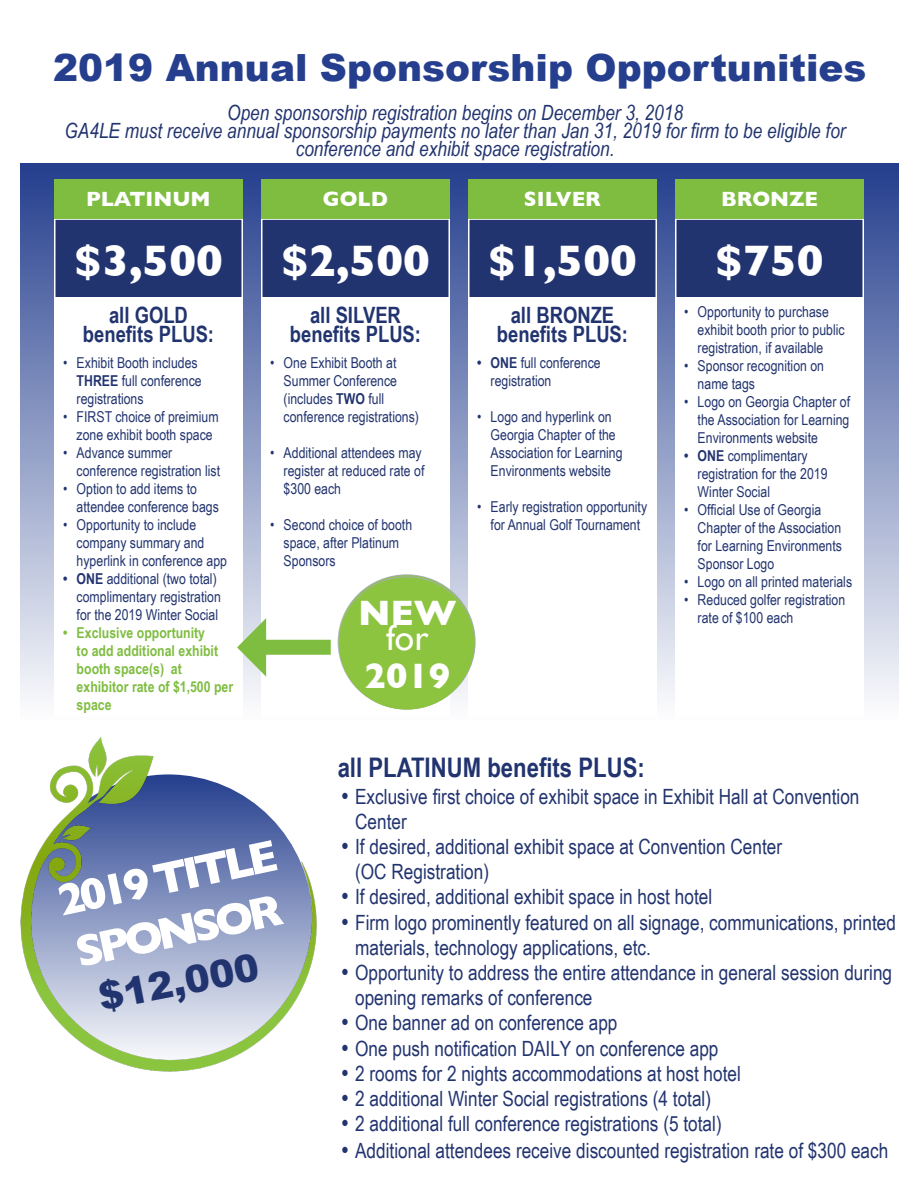
<style>
.page{position:relative;width:918px;height:1188px;background:#fff}
.page>*{position:absolute;margin:0;border:0;box-sizing:border-box;transform-origin:0 0}
.t1{font:700 45px/54px "Gill Sans";color:#fff}
.t2{font:900 37.5px "Arial";color:#253f8e}
.t3{font:900 37.5px "Arial";color:#22346f}
.t4{font:700 36px "Gill Sans";color:#fff}
.t5{font:36px "Gill Sans";color:#fff}
.t6{font:700 27px "Arial Narrow";color:#22346f}
.t7{font:700 22.5px/19.5px "Arial Narrow";color:#22346f;text-align:center}
.t8{font:21px/25.2px "Arial Narrow";color:#22346f}
.t9{font:italic 21px/18px "Arial Narrow";color:#22346f;text-align:center}
.t10{font:700 21px "Gill Sans";color:#fff}
.t11{font:15px/18px "Arial Narrow";color:#22346f}
.t12{font:700 15px/18px "Arial Narrow";color:#7fbd41}
.s1{font-weight:700}
.s2{font-weight:700;font-size:22.5px}
</style>
<div class="page">
<div style="left:21px;top:164px;width:878px;height:556px;background:linear-gradient(to bottom,#243e8d,#fcfcfd)"></div>
<div style="left:55px;top:219px;width:187px;height:84px;background:#22346f"></div>
<div style="left:54px;top:218px;width:189px;height:86px;border:2px solid #fff"></div>
<div style="left:262px;top:219px;width:187px;height:84px;background:#22346f"></div>
<div style="left:261px;top:218px;width:189px;height:86px;border:2px solid #fff"></div>
<div style="left:469px;top:219px;width:187px;height:82px;background:#22346f"></div>
<div style="left:468px;top:218px;width:189px;height:84px;border:2px solid #fff"></div>
<div style="left:676px;top:219px;width:187px;height:84px;background:#22346f"></div>
<div style="left:675px;top:218px;width:189px;height:86px;border:2px solid #fff"></div>
<div style="left:54px;top:179px;width:189px;height:39px;background:#7fbd41"></div>
<div style="left:261px;top:179px;width:189px;height:39px;background:#7fbd41"></div>
<div style="left:468px;top:179px;width:189px;height:39px;background:#7fbd41"></div>
<div style="left:675px;top:179px;width:189px;height:39px;background:#7fbd41"></div>
<div style="left:54px;top:298px;width:189px;height:419px;background:#fff"></div>
<div style="left:261px;top:298px;width:189px;height:419px;background:#fff"></div>
<div style="left:468px;top:298px;width:189px;height:419px;background:#fff"></div>
<div style="left:675px;top:298px;width:189px;height:419px;background:#fff"></div>
<div style="left:264px;top:640px;width:67px;height:15px;background:#7fbd41"></div>
<svg style="left:237px;top:618px;width:29px;height:59px"></svg>
<svg style="left:338px;top:574px;width:138px;height:136px"></svg>
<img style="left:20px;top:737px;width:297px;height:335px">
<p class="t2" style="left:53px;top:40px;width:815px">2019 Annual Sponsorship Opportunities</p>
<p class="t9" style="left:227px;top:103px;width:457px">Open sponsorship registration begins on December 3, 2018</p>
<p class="t9" style="left:65px;top:121px;width:783px">GA4LE must receive annual sponsorship payments no later than Jan 31, 2019 for firm to be eligible for conference and exhibit space registration.</p>
<p class="t10" style="left:86px;top:182px;width:126px">PLATINUM</p>
<p class="t10" style="left:323px;top:182px;width:67px">GOLD</p>
<p class="t10" style="left:524px;top:182px;width:79px">SILVER</p>
<p class="t10" style="left:721px;top:182px;width:98px">BRONZE</p>
<p class="t1" style="left:74px;top:233px;width:150px">$3,500</p>
<p class="t1" style="left:281px;top:233px;width:150px">$2,500</p>
<p class="t1" style="left:488px;top:232px;width:150px">$1,500</p>
<p class="t1" style="left:715px;top:233px;width:110px">$750</p>
<p class="t7" style="left:109px;top:304px;width:80px">all GOLD</p>
<p class="t7" style="left:83px;top:324px;width:133px">benefits PLUS:</p>
<p class="t11" style="left:77px;top:353px;width:127px;text-indent:-14px">• Exhibit Booth includes<br><span class="s1">THREE</span> full conference registrations</p>
<p class="t11" style="left:63px;top:407px;width:157px;text-align:center">• FIRST choice of preimium zone exhibit booth space</p>
<p class="t11" style="left:77px;top:443px;width:145px;text-indent:-14px">• Advance summer conference registration list</p>
<p class="t11" style="left:77px;top:479px;width:144px;text-indent:-14px">• Option to add items to attendee conference bags</p>
<p class="t11" style="left:77px;top:515px;width:152px;text-indent:-14px">• Opportunity to include company summary and hyperlink in conference app</p>
<p class="t11" style="left:77px;top:569px;width:146px;text-indent:-14px"><span class="s1">• ONE</span> additional (two total) complimentary registration for the 2019 Winter Social</p>
<p class="t12" style="left:77px;top:623px;width:158px;text-indent:-14px">• Exclusive opportunity<br>to add additional exhibit booth space(s) at exhibitor rate of $1,500 per space</p>
<p class="t7" style="left:310px;top:304px;width:92px">all SILVER</p>
<p class="t7" style="left:290px;top:324px;width:133px">benefits PLUS:</p>
<p class="t11" style="left:284px;top:353px;width:137px;text-indent:-14px">• One Exhibit Booth at<br>Summer Conference (includes <span class="s1">TWO</span> full conference registrations)</p>
<p class="t11" style="left:284px;top:443px;width:142px;text-indent:-14px">• Additional attendees may register at reduced rate of $300 each</p>
<p class="t11" style="left:284px;top:515px;width:130px;text-indent:-14px">• Second choice of booth space, after Platinum<br>Sponsors</p>
<p class="t4" style="left:358px;top:584px;width:100px">NEW</p>
<p class="t5" style="left:386px;top:617px;width:44px">for</p>
<p class="t4" style="left:365px;top:647px;width:87px">2019</p>
<p class="t7" style="left:497px;top:304px;width:133px">all BRONZE benefits PLUS:</p>
<p class="t11" style="left:491px;top:353px;width:112px;text-indent:-14px"><span class="s1">• ONE</span> full conference registration</p>
<p class="t11" style="left:491px;top:407px;width:133px;text-indent:-14px">• Logo and hyperlink on<br>Georgia Chapter of the<br>Association for Learning<br>Environments website</p>
<p class="t11" style="left:477px;top:497px;width:172px;text-align:center">• Early registration opportunity for Annual Golf Tournament</p>
<p class="t11" style="left:698px;top:303px;width:148px;text-indent:-14px">• Opportunity to purchase exhibit booth prior to public registration, if available</p>
<p class="t11" style="left:698px;top:357px;width:128px;text-indent:-14px">• Sponsor recognition on name tags</p>
<p class="t11" style="left:698px;top:393px;width:154px;text-align:justify;text-indent:-14px">• Logo on Georgia Chapter of the Association for Learning Environments website</p>
<p class="t11" style="left:698px;top:447px;width:131px;text-indent:-14px"><span class="s1">• ONE</span> complimentary registration for the 2019<br>Winter Social</p>
<p class="t11" style="left:698px;top:501px;width:146px;text-indent:-14px">• Official Use of Georgia<br>Chapter of the Association for Learning Environments<br>Sponsor Logo</p>
<p class="t11" style="left:684px;top:573px;width:170px">• Logo on all printed materials</p>
<p class="t11" style="left:698px;top:591px;width:149px;text-indent:-14px">• Reduced golfer registration rate of $100 each</p>
<p class="t1" style="left:52px;top:874px;width:225px;rotate:-12deg">2019 TITLE<br>SPONSOR</p>
<p class="t3" style="left:94px;top:970px;width:164px;rotate:-11deg">$12,000</p>
<p class="t6" style="left:338px;top:747px;width:309px">all PLATINUM benefits PLUS:</p>
<p class="t8" style="left:355px;top:783px;width:506px;text-indent:-14px"><span class="s2">•</span> Exclusive first choice of exhibit space in Exhibit Hall at Convention<br>Center</p>
<p class="t8" style="left:355px;top:833px;width:428px;text-indent:-14px"><span class="s2">•</span> If desired, additional exhibit space at Convention Center (OC Registration)</p>
<p class="t8" style="left:342px;top:884px;width:372px"><span class="s2">•</span> If desired, additional exhibit space in host hotel</p>
<p class="t8" style="left:355px;top:909px;width:542px;text-indent:-14px"><span class="s2">•</span> Firm logo prominently featured on all signage, communications, printed materials, technology applications, etc.</p>
<p class="t8" style="left:355px;top:959px;width:539px;text-indent:-14px"><span class="s2">•</span> Opportunity to address the entire attendance in general session during opening remarks of conference</p>
<p class="t8" style="left:342px;top:1010px;width:277px"><span class="s2">•</span> One banner ad on conference app</p>
<p class="t8" style="left:342px;top:1035px;width:378px"><span class="s2">•</span> One push notification DAILY on conference app</p>
<p class="t8" style="left:342px;top:1060px;width:401px"><span class="s2">•</span> 2 rooms for 2 nights accommodations at host hotel</p>
<p class="t8" style="left:342px;top:1085px;width:371px"><span class="s2">•</span> 2 additional Winter Social registrations (4 total)</p>
<p class="t8" style="left:342px;top:1111px;width:382px"><span class="s2">•</span> 2 additional full conference registrations (5 total)</p>
<p class="t8" style="left:342px;top:1138px;width:548px"><span class="s2">•</span> Additional attendees receive discounted registration rate of $300 each</p>
</div>
